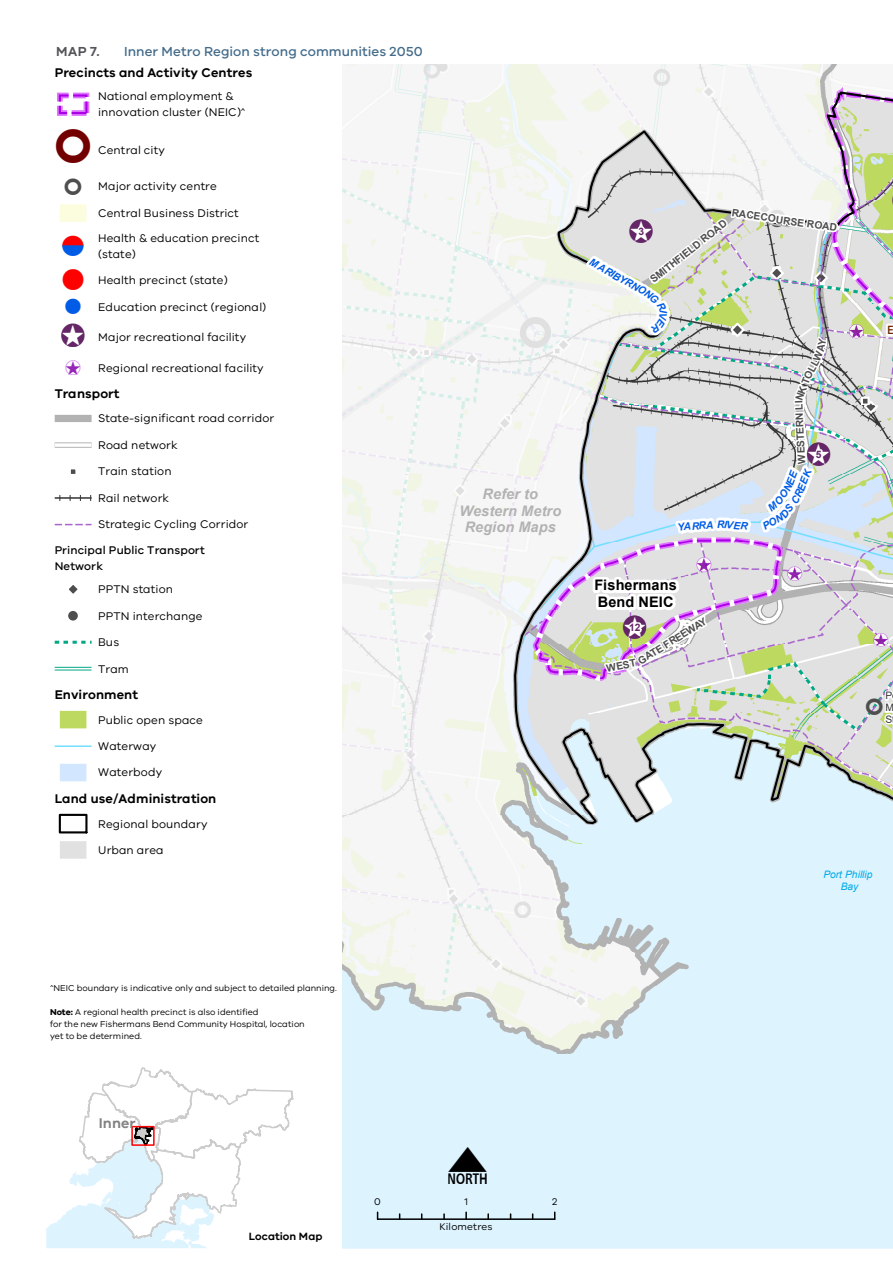
<style>
.page{position:relative;width:893px;height:1263px;background:#fff}
.page>*{position:absolute;margin:0;border:0;box-sizing:border-box;transform-origin:0 0}
.t1{font:48.45px "ESRI North";color:#000}
.t2{font:34.2px "ESRI Default Marker";color:#642667}
.t3{font:29.7px "ESRI Business";color:#f00}
.t4{font:italic 700 14.55px/17px "Arial";letter-spacing:.005em;color:#b2b2b2;text-align:center}
.t5{font:700 14.55px/17px "Arial";letter-spacing:.005em;color:#000}
.t6{font:600 14.55px "VIC";letter-spacing:.01em;color:#828282}
.t7{font:500 13.5px "VIC";letter-spacing:.005em;color:#436b8a}
.t8{font:600 13.5px "VIC";color:#54555a}
.t9{font:600 13.05px "VIC";letter-spacing:.01em;color:#000}
.t10{font:11.55px/15.8px "VIC";letter-spacing:.015em;color:#000}
.t11{font:500 11.55px/16px "VIC";letter-spacing:.015em;color:#000}
.t12{font:700 11.55px "Arial Narrow";color:#732600}
.t13{font:600 10.95px "VIC";letter-spacing:.01em;color:#000}
.t14{font:700 10.35px "Arial";color:#4e4e4e}
.t15{font:italic 700 10.35px "Arial";color:#005ce6}
.t16{font:italic 10.35px/11.9px "Arial";letter-spacing:.005em;color:#00a9e6;text-align:center}
.t17{font:700 10.35px "Arial";color:#642667}
.t18{font:10.35px/11.9px "Arial";color:#343434}
.t19{font:10.05px "VIC";letter-spacing:.01em;color:#000}
.t20{font:8.7px/12px "VIC";letter-spacing:.005em;color:#000}
.s1{font-family:"ESRI Business";font-size:21.75px;color:#005ce6}
.s2{font-family:"ESRI Business";font-size:31.8px;color:#fff}
.s3{font-size:31.8px}
.s4{font-family:"ESRI Default Marker";font-size:20.85px;color:#fff}
.s5{font-family:"ESRI Business";font-size:20.85px;color:#9626b5}
.s6{font-family:"ESRI Default Marker";font-size:20.85px;color:#b626ea}
.s7{font-weight:700}
</style>
<div class="page">
<img style="left:342px;top:64px;width:551px;height:1184px">
<svg style="left:556px;top:89px;width:337px;height:468px"></svg>
<svg style="left:513px;top:557px;width:380px;height:561px;background:#d9e6eb"></svg>
<svg style="left:884px;top:293px;width:9px;height:47px"></svg>
<svg style="left:590px;top:574px;width:120px;height:108px"></svg>
<svg style="left:465px;top:1212px;width:2px;height:6px"></svg>
<hr style="left:378px;top:1218px;width:177px;height:2px;background:#000">
<svg style="left:57px;top:92px;width:33px;height:24px"></svg>
<svg style="left:60px;top:204px;width:26px;height:18px"></svg>
<div style="left:55px;top:415px;width:37px;height:7px;background:#b2b2b2"></div>
<div style="left:55px;top:442px;width:37px;height:6px;background:#ccc"></div>
<svg style="left:55px;top:443px;width:37px;height:4px"></svg>
<div style="left:69px;top:467px;width:9px;height:9px;background:#4e4e4e;border:2px solid #fff"></div>
<hr style="left:55px;top:497px;width:37px;height:2px;background:#343434">
<svg style="left:55px;top:524px;width:37px;height:1px"></svg>
<svg style="left:69px;top:585px;width:9px;height:9px"></svg>
<div style="left:67px;top:610px;width:12px;height:12px;background:#4e4e4e;border-radius:50%"></div>
<div style="left:66px;top:609px;width:14px;height:14px;border:2px solid #fff;border-radius:50%"></div>
<svg style="left:55px;top:641px;width:37px;height:3px"></svg>
<hr style="left:55px;top:670px;width:37px;height:1px;background:#00a884">
<hr style="left:55px;top:667px;width:37px;height:1px;background:#00a884">
<svg style="left:60px;top:711px;width:26px;height:17px"></svg>
<hr style="left:55px;top:745px;width:37px;height:2px;background:#73dfff">
<svg style="left:60px;top:764px;width:26px;height:17px"></svg>
<svg style="left:58px;top:813px;width:30px;height:21px"></svg>
<svg style="left:60px;top:841px;width:26px;height:18px"></svg>
<svg style="left:46px;top:1067px;width:248px;height:181px"></svg>
<div style="left:131px;top:1126px;width:24px;height:20px;border:2px solid #f00"></div>
<svg style="left:866px;top:683px;width:27px;height:48px"></svg>
<svg style="left:578px;top:204px;width:262px;height:358px;background:#d8dadc"></svg>
<p class="t8" style="left:56px;top:43px;width:45px">Map 7.</p>
<p class="t7" style="left:124px;top:43px;width:300px">Inner Metro Region strong communities 2050</p>
<p class="t9" style="left:55px;top:65px;width:199px">Precincts and Activity Centres</p>
<p class="t10" style="left:98px;top:88px;width:149px">National employment &amp; innovation cluster (NEIC)^</p>
<p class="t10" style="left:98px;top:142px;width:68px">Central city</p>
<p class="t10" style="left:98px;top:178px;width:120px">Major activity centre</p>
<p class="t10" style="left:98px;top:200px;width:163px;line-height:25.3px">Central Business District<br>Health &amp; education precinct</p>
<p class="t10" style="left:98px;top:246px;width:39px">(state)</p>
<p class="t3" style="left:63px;top:264px;width:22px">!</p>
<p class="t10" style="left:98px;top:272px;width:131px">Health precinct (state)</p>
<p class="t10" style="left:66px;top:298px;width:202px"><span class="s1">!</span> Education precinct (regional)</p>
<p class="t2" style="left:61px;top:316px;width:25px">!<span class="s2">)</span><span class="s3">(</span></p>
<p class="t10" style="left:98px;top:329px;width:149px">Major recreational facility</p>
<p class="t10" style="left:66px;top:359px;width:199px"><span class="s4">!</span><span class="s5">)</span><span class="s6">(</span> Regional recreational facility</p>
<p class="t9" style="left:55px;top:386px;width:66px">Transport</p>
<p class="t10" style="left:98px;top:410px;width:177px">State-significant road corridor</p>
<p class="t10" style="left:98px;top:437px;width:81px">Road network</p>
<p class="t10" style="left:98px;top:463px;width:75px">Train station</p>
<p class="t10" style="left:98px;top:490px;width:72px">Rail network</p>
<p class="t10" style="left:98px;top:516px;width:152px">Strategic Cycling Corridor</p>
<p class="t11" style="left:55px;top:542px;width:152px">Principal Public Transport<br>Network</p>
<p class="t10" style="left:98px;top:581px;width:76px">PPTN station</p>
<p class="t10" style="left:98px;top:608px;width:106px">PPTN interchange</p>
<p class="t10" style="left:98px;top:634px;width:22px">Bus</p>
<p class="t10" style="left:98px;top:661px;width:32px">Tram</p>
<p class="t9" style="left:55px;top:687px;width:85px">Environment</p>
<p class="t10" style="left:98px;top:711px;width:106px">Public open space</p>
<p class="t10" style="left:98px;top:738px;width:60px">Waterway</p>
<p class="t10" style="left:98px;top:764px;width:65px">Waterbody</p>
<p class="t9" style="left:55px;top:791px;width:163px">Land use/Administration</p>
<p class="t10" style="left:98px;top:815px;width:111px">Regional boundary</p>
<p class="t10" style="left:98px;top:842px;width:67px">Urban area</p>
<p class="t14" style="left:733px;top:205px;width:108px;rotate:8deg">RACECOURSE ROAD</p>
<p class="t14" style="left:647px;top:275px;width:96px;rotate:-39deg">SMITHFIELD ROAD</p>
<p class="t2" style="left:629px;top:211px;width:25px">!<span class="s2">)</span><span class="s3">(</span></p>
<p class="t17" style="left:638px;top:224px;width:7px">3</p>
<p class="t15" style="left:594px;top:255px;width:65px;rotate:29deg">MARIBYRNO</p>
<p class="t15" style="left:670px;top:310px;width:5px;rotate:90deg">I</p>
<p class="t4" style="left:459px;top:485px;width:103px">Refer to<br>Western Metro<br>Region Maps</p>
<p class="t15" style="left:683px;top:520px;width:31px;rotate:-4deg">ARRA</p>
<p class="t15" style="left:725px;top:517px;width:25px;rotate:5deg">IVER</p>
<p class="t5" style="left:594px;top:577px;width:84px">Fishermans<br>Bend NEIC</p>
<p class="t2" style="left:623px;top:607px;width:25px">!<span class="s2">)</span><span class="s3">(</span></p>
<p class="t14" style="left:635px;top:655px;width:80px;rotate:-32deg">GATE FREEWAY</p>
<p class="t17" style="left:629px;top:620px;width:13px">12</p>
<p class="t14" style="left:605px;top:661px;width:31px;rotate:-11deg">WEST</p>
<p class="t14" style="left:794px;top:464px;width:65px;rotate:-93deg">WESTERN LI</p>
<p class="t2" style="left:807px;top:434px;width:25px">!<span class="s2">)</span><span class="s3">(</span></p>
<p class="t17" style="left:816px;top:447px;width:7px">5</p>
<p class="t12" style="left:888px;top:321px;width:8px">E</p>
<p class="t18" style="left:885px;top:690px;width:10px">P<br>M<br>S</p>
<p class="t16" style="left:823px;top:868px;width:50px">Port Phillip<br>Bay</p>
<p class="t20" style="left:50px;top:982px;width:288px">^NEIC boundary is indicative only and subject to detailed planning.</p>
<p class="t20" style="left:50px;top:1005px;width:256px"><span class="s7">Note:</span> A regional health precinct is also identified<br>for the new Fishermans Bend Community Hospital, location yet to be determined.</p>
<p class="t6" style="left:99px;top:1114px;width:38px">Inner</p>
<p class="t13" style="left:249px;top:1229px;width:75px">Location Map</p>
<p class="t1" style="left:448px;top:1139px;width:40px">N</p>
<p class="t19" style="left:374px;top:1196px;width:8px">0</p>
<p class="t19" style="left:464px;top:1196px;width:5px">1</p>
<p class="t19" style="left:552px;top:1196px;width:7px">2</p>
<p class="t19" style="left:440px;top:1221px;width:54px">Kilometres</p>
</div>
